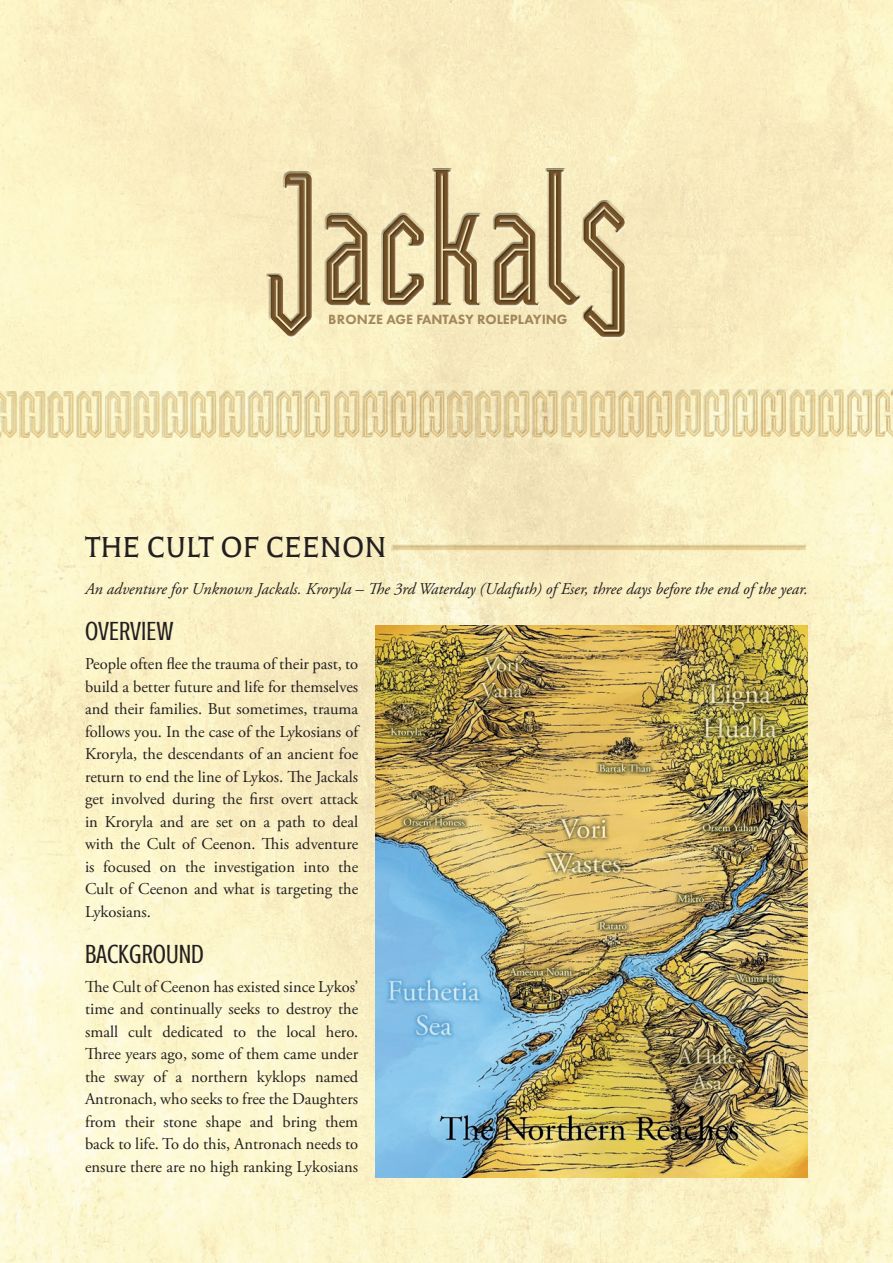
<style>
.page{position:relative;width:893px;height:1263px;background:#fff}
.page>*{position:absolute;margin:0;border:0;box-sizing:border-box;transform-origin:0 0}
.t1{font:33px "Balthazar";color:#231f20}
.t2{font:27px "Crushed";color:#231f20}
.t3{font:16.5px/22.5px "Adobe Garamond Pro";color:#231f20;text-align:justify}
.t4{font:italic 16.5px "Adobe Garamond Pro";color:#231f20}
.t5{font:800 13.95px "Futura PT";color:#735126}
</style>
<div class="page">
<img style="left:0;top:0;width:893px;height:1263px">
<div style="left:0;top:391px;width:103px;height:48px;background:#fdf4c7"></div>
<div style="left:106px;top:391px;width:111px;height:48px;background:#fdf5ca"></div>
<div style="left:220px;top:391px;width:111px;height:48px;background:#faf2c6"></div>
<div style="left:335px;top:392px;width:111px;height:47px;background:#f7ecbf"></div>
<div style="left:448px;top:391px;width:111px;height:48px;background:#f4e7bb"></div>
<div style="left:563px;top:392px;width:110px;height:47px;background:#faeec0"></div>
<div style="left:675px;top:390px;width:112px;height:47px;background:#231f20;opacity:.75"></div>
<svg style="left:0;top:391px;width:790px;height:47px"></svg>
<div style="left:790px;top:390px;width:103px;height:48px;background:#231f20;opacity:.75"></div>
<div style="left:266px;top:170px;width:361px;height:169px;background:#fff;opacity:.75"></div>
<div style="left:266px;top:168px;width:361px;height:166px;background:#231f20;opacity:.75"></div>
<div style="left:391px;top:545px;width:416px;height:7px;background:#231f20;opacity:.32"></div>
<img style="left:375px;top:625px;width:433px;height:553px">
<p class="t5" style="left:329px;top:311px;width:240px">BRONZE AGE FANTASY ROLEPLAYING</p>
<h1 class="t1" style="left:85px;top:530px;width:303px">THE CULT OF CEENON</h1>
<p class="t4" style="left:85px;top:579px;width:724px">An adventure for Unknown Jackals. Kroryla – The 3rd Waterday (Udafuth) of Eser, three days before the end of the year.</p>
<h2 class="t2" style="left:85px;top:616px;width:90px">OVERVIEW</h2>
<p class="t3" style="left:85px;top:653px;width:275px">People often flee the trauma of their past, to build a better future and life for themselves and their families. But sometimes, trauma follows you. In the case of the Lykosians of Kroryla, the descendants of an ancient foe return to end the line of Lykos. The Jackals get involved during the first overt attack in Kroryla and are set on a path to deal with the Cult of Ceenon. This adventure is focused on the investigation into the Cult of Ceenon and what is targeting the Lykosians.</p>
<h2 class="t2" style="left:85px;top:938px;width:120px">BACKGROUND</h2>
<p class="t3" style="left:85px;top:976px;width:275px">The Cult of Ceenon has existed since Lykos’ time and continually seeks to destroy the small cult dedicated to the local hero.<br>Three years ago, some of them came under the sway of a northern kyklops named Antronach, who seeks to free the Daughters from their stone shape and bring them back to life. To do this, Antronach needs to ensure there are no high ranking Lykosians</p>
</div>
